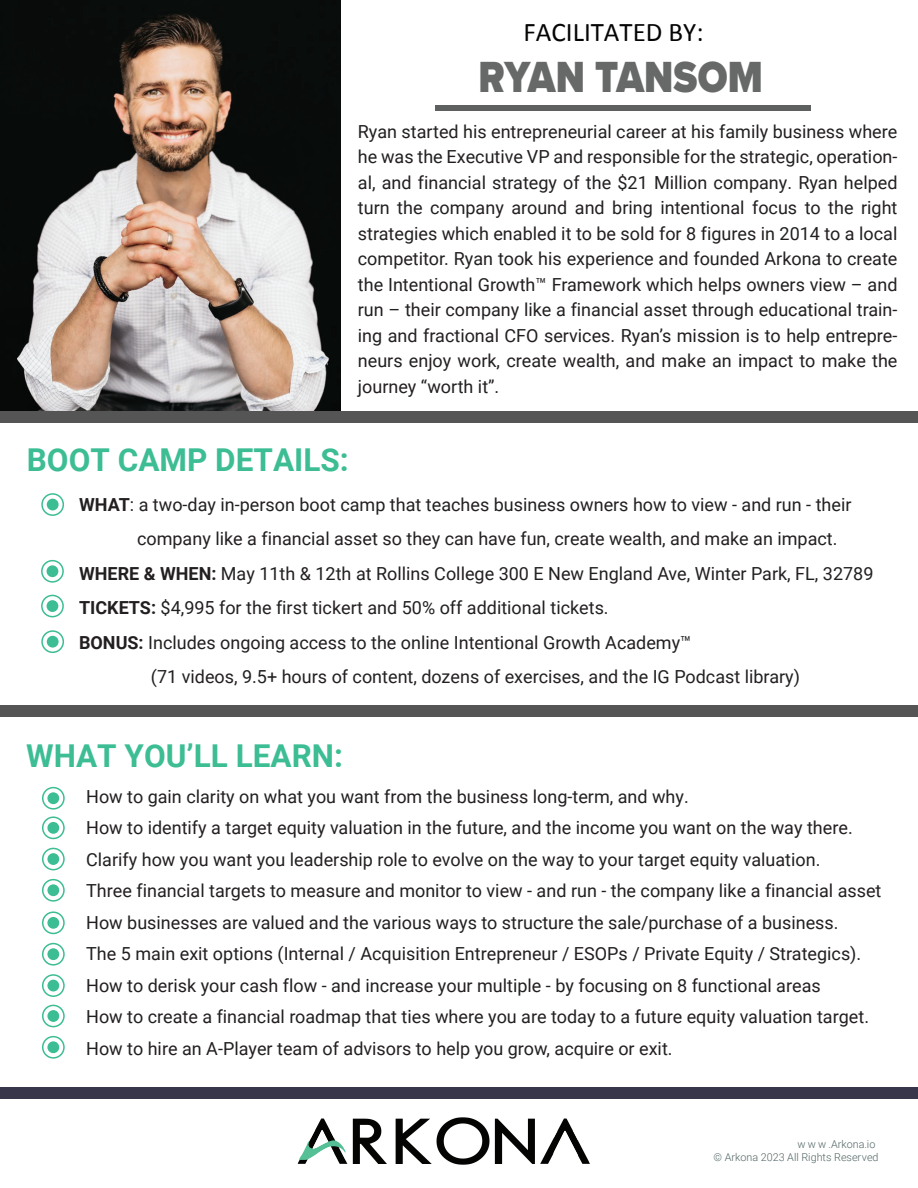
<style>
.page{position:relative;width:918px;height:1188px;background:#fff}
.page>*{position:absolute;margin:0;border:0;box-sizing:border-box;transform-origin:0 0}
.t1{font:900 45.15px "Proxima Nova";letter-spacing:.005em;color:#676868;scale:.86 1}
.t2{font:700 31.5px "Roboto";color:#3cbd94}
.t3{font:27px "Calibri";color:#050504}
.t4{font:18px/25.5px "Roboto";color:#231f20}
.t5{font:300 10.8px/12.6px "Roboto";color:#516464;text-align:right}
.s1{font-weight:700}
</style>
<div class="page">
<div style="left:47px;top:565px;width:11px;height:12px;background:#3cbd94;border-radius:50%"></div>
<div style="left:41px;top:560px;width:23px;height:23px;border:2px solid #3cbd94;border-radius:50%"></div>
<div style="left:0;top:705px;width:918px;height:11px;background:#555"></div>
<div style="left:0;top:1088px;width:918px;height:11px;background:#38364a"></div>
<div style="left:47px;top:822px;width:12px;height:12px;background:#3cbd94;border-radius:50%"></div>
<div style="left:42px;top:816px;width:23px;height:23px;border:2px solid #3cbd94;border-radius:50%"></div>
<div style="left:47px;top:853px;width:12px;height:12px;background:#3cbd94;border-radius:50%"></div>
<div style="left:42px;top:848px;width:23px;height:22px;border:2px solid #3cbd94;border-radius:50%"></div>
<div style="left:47px;top:884px;width:12px;height:12px;background:#3cbd94;border-radius:50%"></div>
<div style="left:42px;top:879px;width:23px;height:23px;border:2px solid #3cbd94;border-radius:50%"></div>
<div style="left:47px;top:917px;width:12px;height:12px;background:#3cbd94;border-radius:50%"></div>
<div style="left:42px;top:911px;width:23px;height:23px;border:2px solid #3cbd94;border-radius:50%"></div>
<div style="left:47px;top:948px;width:12px;height:12px;background:#3cbd94;border-radius:50%"></div>
<div style="left:42px;top:943px;width:23px;height:23px;border:2px solid #3cbd94;border-radius:50%"></div>
<div style="left:47px;top:980px;width:12px;height:11px;background:#3cbd94;border-radius:50%"></div>
<div style="left:42px;top:974px;width:23px;height:23px;border:2px solid #3cbd94;border-radius:50%"></div>
<div style="left:47px;top:1010px;width:12px;height:12px;background:#3cbd94;border-radius:50%"></div>
<div style="left:42px;top:1005px;width:23px;height:22px;border:2px solid #3cbd94;border-radius:50%"></div>
<div style="left:47px;top:499px;width:12px;height:11px;background:#3cbd94;border-radius:50%"></div>
<div style="left:41px;top:493px;width:23px;height:23px;border:2px solid #3cbd94;border-radius:50%"></div>
<div style="left:47px;top:792px;width:12px;height:12px;background:#3cbd94;border-radius:50%"></div>
<div style="left:42px;top:787px;width:23px;height:23px;border:2px solid #3cbd94;border-radius:50%"></div>
<div style="left:47px;top:1041px;width:12px;height:12px;background:#3cbd94;border-radius:50%"></div>
<div style="left:42px;top:1036px;width:23px;height:23px;border:2px solid #3cbd94;border-radius:50%"></div>
<div style="left:47px;top:600px;width:11px;height:12px;background:#3cbd94;border-radius:50%"></div>
<div style="left:41px;top:595px;width:23px;height:22px;border:2px solid #3cbd94;border-radius:50%"></div>
<img style="left:297px;top:1117px;width:293px;height:48px">
<div style="left:47px;top:636px;width:12px;height:12px;background:#3cbd94;border-radius:50%"></div>
<div style="left:41px;top:630px;width:23px;height:23px;border:2px solid #3cbd94;border-radius:50%"></div>
<img style="left:0;top:0;width:341px;height:411px">
<div style="left:435px;top:105px;width:376px;height:6px;background:#5d605e"></div>
<div style="left:0;top:411px;width:918px;height:12px;background:#555"></div>
<h3 class="t3" style="left:523px;top:13px;width:182px">FACILITATED BY:</h3>
<h1 class="t1" style="left:479px;top:43px;width:332px">RYAN TANSOM</h1>
<p class="t4" style="left:358px;top:118px;width:541px;text-align:justify">Ryan started his entrepreneurial career at his family business where he was the Executive VP and responsible for the strategic, operation&shy;al, and financial strategy of the $21 Million company. Ryan helped turn the company around and bring intentional focus to the right strategies which enabled it to be sold for 8 figures in 2014 to a local competitor. Ryan took his experience and founded Arkona to create the Intentional Growth™ Framework which helps owners view – and run – their company like a financial asset through educational train&shy;ing and fractional CFO services. Ryan’s mission is to help entrepre&shy;neurs enjoy work, create wealth, and make an impact to make the journey “worth it”.</p>
<h2 class="t2" style="left:27px;top:438px;width:323px">BOOT CAMP DETAILS:</h2>
<p class="t4" style="left:79px;top:491px;width:774px"><span class="s1">WHAT</span>: a two-day in-person boot camp that teaches business owners how to view - and run - their</p>
<p class="t4" style="left:137px;top:525px;width:702px">company like a financial asset so they can have fun, create wealth, and make an impact.</p>
<p class="t4" style="left:79px;top:560px;width:796px"><span class="s1">WHERE &amp; WHEN:</span> May 11th &amp; 12th at Rollins College 300 E New England Ave, Winter Park, FL, 32789</p>
<p class="t4" style="left:79px;top:594px;width:531px"><span class="s1">TICKETS:</span> $4,995 for the first tickert and 50% off additional tickets.</p>
<p class="t4" style="left:79px;top:629px;width:614px"><span class="s1">BONUS:</span> Includes ongoing access to the online Intentional Growth Academy™</p>
<p class="t4" style="left:151px;top:663px;width:651px">(71 videos, 9.5+ hours of content, dozens of exercises, and the IG Podcast library)</p>
<h2 class="t2" style="left:26px;top:734px;width:318px">WHAT YOU’LL LEARN:</h2>
<p class="t4" style="left:86px;top:780px;width:797px;line-height:31.5px">How to gain clarity on what you want from the business long-term, and why.<br>How to identify a target equity valuation in the future, and the income you want on the way there.<br>Clarify how you want you leadership role to evolve on the way to your target equity valuation.<br>Three financial targets to measure and monitor to view - and run - the company like a financial asset How businesses are valued and the various ways to structure the sale/purchase of a business.<br>The 5 main exit options (Internal / Acquisition Entrepreneur / ESOPs / Private Equity / Strategics).<br>How to derisk your cash flow - and increase your multiple - by focusing on 8 functional areas<br>How to create a financial roadmap that ties where you are today to a future equity valuation target.<br>How to hire an A-Player team of advisors to help you grow, acquire or exit.</p>
<p class="t5" style="left:714px;top:1138px;width:166px">w w w .Arkona.io<br>© Arkona 2023 All Rights Reserved</p>
</div>
